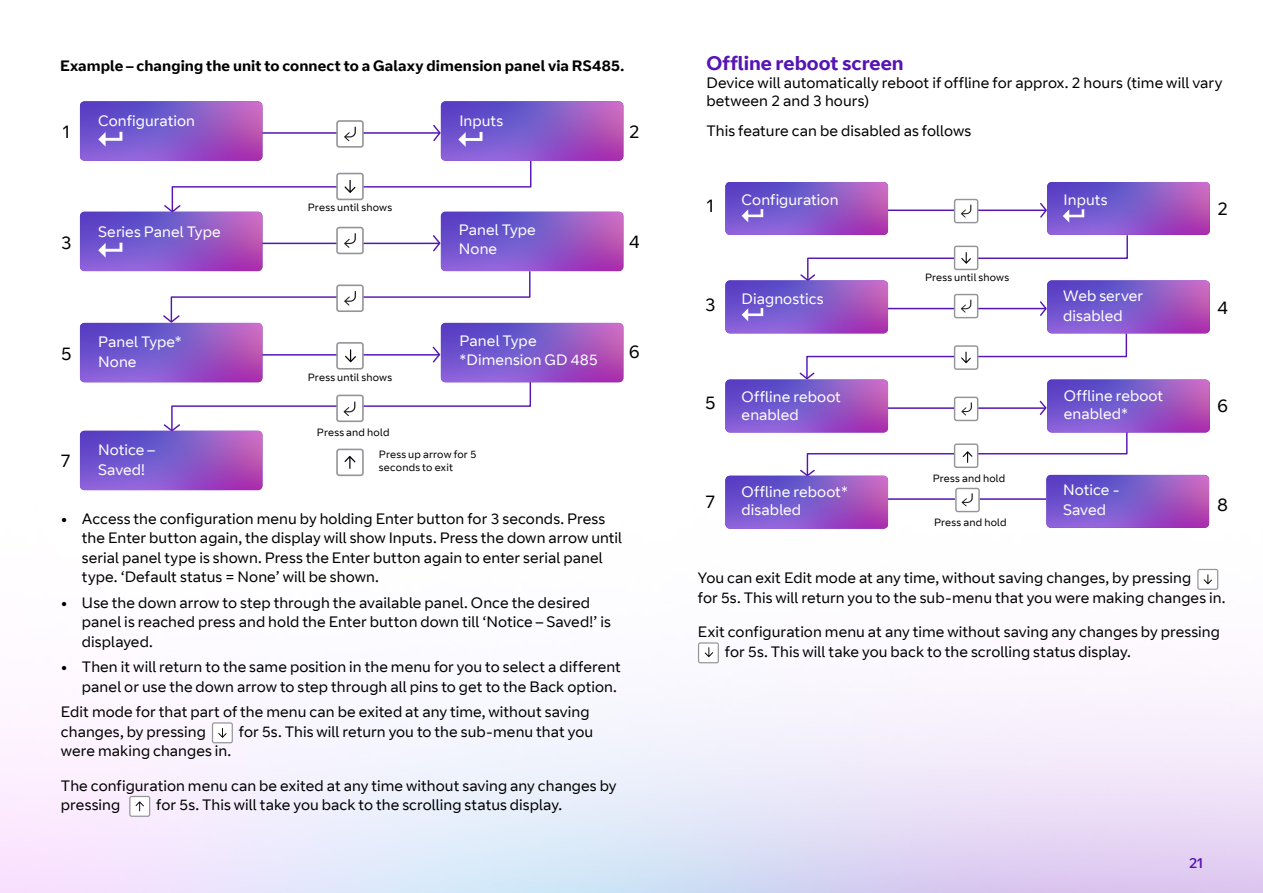
<style>
.page{position:relative;width:1263px;height:893px;background:#fff}
.page>*{position:absolute;margin:0;border:0;box-sizing:border-box;transform-origin:0 0}
.t1{font:700 19.5px "BT Curve";color:#5514b4}
.t2{font:18px "BT Curve";color:#000}
.t3{font:15px/19.5px "BT Curve";letter-spacing:.005em;color:#000}
.t4{font:15px/19.5px "BT Curve";letter-spacing:.005em;color:#fff}
.t5{font:700 15px "BT Curve";letter-spacing:.005em;color:#000}
.t6{font:14.25px "BT Curve Headline";color:#5514b4}
.t7{font:10.5px/21.9px "BT Curve";letter-spacing:.02em;color:#000}
.s1{font-weight:700}
</style>
<div class="page">
<img style="left:0;top:104px;width:1263px;height:789px">
<svg style="left:212px;top:722px;width:21px;height:21px"></svg>
<svg style="left:129px;top:796px;width:21px;height:21px"></svg>
<svg style="left:336px;top:449px;width:28px;height:27px"></svg>
<img style="left:80px;top:101px;width:182px;height:60px">
<svg style="left:98px;top:132px;width:24px;height:15px"></svg>
<img style="left:80px;top:212px;width:182px;height:59px">
<svg style="left:98px;top:243px;width:24px;height:15px"></svg>
<img style="left:80px;top:323px;width:182px;height:59px">
<img style="left:80px;top:431px;width:182px;height:59px">
<img style="left:441px;top:101px;width:182px;height:60px">
<svg style="left:163px;top:120px;width:369px;height:94px"></svg>
<img style="left:441px;top:212px;width:182px;height:59px">
<img style="left:441px;top:323px;width:182px;height:59px">
<svg style="left:162px;top:227px;width:369px;height:97px"></svg>
<svg style="left:162px;top:342px;width:370px;height:91px"></svg>
<img style="left:725px;top:182px;width:163px;height:53px">
<svg style="left:742px;top:209px;width:21px;height:13px"></svg>
<img style="left:725px;top:280px;width:163px;height:53px">
<svg style="left:742px;top:308px;width:21px;height:13px"></svg>
<img style="left:725px;top:380px;width:163px;height:52px">
<img style="left:1047px;top:182px;width:163px;height:53px">
<svg style="left:799px;top:199px;width:330px;height:83px"></svg>
<img style="left:1047px;top:280px;width:163px;height:53px">
<img style="left:1047px;top:380px;width:163px;height:52px">
<hr style="left:883px;top:498px;width:163px;height:2px;background:#5514b4">
<img style="left:1046px;top:475px;width:163px;height:53px">
<img style="left:725px;top:476px;width:163px;height:53px">
<svg style="left:955px;top:488px;width:25px;height:24px"></svg>
<svg style="left:798px;top:294px;width:330px;height:86px"></svg>
<svg style="left:799px;top:397px;width:329px;height:80px"></svg>
<svg style="left:1197px;top:569px;width:21px;height:21px"></svg>
<svg style="left:698px;top:642px;width:21px;height:21px"></svg>
<p class="t5" style="left:60px;top:56px;width:566px">Example – changing the unit to connect to a Galaxy dimension panel via RS485.</p>
<p class="t2" style="left:61px;top:121px;width:12px">1</p>
<p class="t4" style="left:98px;top:111px;width:98px">Configuration</p>
<p class="t2" style="left:61px;top:232px;width:12px">3</p>
<p class="t4" style="left:98px;top:222px;width:124px">Series Panel Type</p>
<p class="t7" style="left:308px;top:197px;width:86px">Press until shows</p>
<p class="t4" style="left:459px;top:111px;width:45px">Inputs</p>
<p class="t4" style="left:459px;top:221px;width:78px">Panel Type<br>None</p>
<p class="t2" style="left:629px;top:121px;width:12px">2</p>
<p class="t2" style="left:629px;top:231px;width:12px">4</p>
<p class="t4" style="left:460px;top:331px;width:140px">Panel Type *Dimension GD 485</p>
<p class="t4" style="left:98px;top:333px;width:85px">Panel Type*<br>None</p>
<p class="t2" style="left:61px;top:343px;width:12px">5</p>
<p class="t2" style="left:629px;top:341px;width:12px">6</p>
<p class="t2" style="left:60px;top:450px;width:12px">7</p>
<p class="t4" style="left:98px;top:441px;width:58px">Notice –<br>Saved!</p>
<p class="t7" style="left:308px;top:367px;width:86px">Press until shows</p>
<p class="t7" style="left:379px;top:422px;width:99px;text-indent:-62px">Press and hold<br>Press up arrow for 5</p>
<p class="t7" style="left:379px;top:457px;width:76px">seconds to exit</p>
<p class="t3" style="left:82px;top:509px;width:542px;text-indent:-21px"><span class="s1">•</span> Access the configuration menu by holding Enter button for 3 seconds. Press the Enter button again, the display will show Inputs. Press the down arrow until serial panel type is shown. Press the Enter button again to enter serial panel type. ‘Default status = None’ will be shown.</p>
<p class="t3" style="left:82px;top:593px;width:530px;text-indent:-21px"><span class="s1">•</span> Use the down arrow to step through the available panel. Once the desired panel is reached press and hold the Enter button down till ‘Notice – Saved!’ is displayed.</p>
<p class="t3" style="left:61px;top:658px;width:562px;text-align:right"><span class="s1">•</span> Then it will return to the same position in the menu for you to select a different panel or use the down arrow to step through all pins to get to the Back option.</p>
<p class="t3" style="left:61px;top:703px;width:530px">Edit mode for that part of the menu can be exited at any time, without saving changes, by pressing</p>
<p class="t3" style="left:239px;top:722px;width:356px">for 5s. This will return you to the sub-menu that you</p>
<p class="t3" style="left:61px;top:742px;width:172px">were making changes in.</p>
<p class="t3" style="left:61px;top:776px;width:557px">The configuration menu can be exited at any time without saving any changes by pressing</p>
<p class="t3" style="left:156px;top:796px;width:407px">for 5s. This will take you back to the scrolling status display.</p>
<h1 class="t1" style="left:706px;top:51px;width:199px">Offline reboot screen</h1>
<p class="t3" style="left:706px;top:74px;width:517px;line-height:18px">Device will automatically reboot if offline for approx. 2 hours (time will vary between 2 and 3 hours)</p>
<p class="t3" style="left:706px;top:121px;width:266px">This feature can be disabled as follows</p>
<p class="t2" style="left:705px;top:195px;width:12px">1</p>
<p class="t4" style="left:742px;top:190px;width:98px">Configuration</p>
<p class="t4" style="left:1064px;top:191px;width:45px">Inputs</p>
<p class="t2" style="left:1217px;top:198px;width:12px">2</p>
<p class="t7" style="left:925px;top:266px;width:86px">Press until shows</p>
<p class="t2" style="left:705px;top:294px;width:12px">3</p>
<p class="t4" style="left:742px;top:289px;width:83px">Diagnostics</p>
<p class="t4" style="left:1063px;top:287px;width:81px">Web server disabled</p>
<p class="t2" style="left:1217px;top:297px;width:12px">4</p>
<p class="t2" style="left:705px;top:392px;width:12px">5</p>
<p class="t4" style="left:742px;top:388px;width:101px;line-height:18px">Offline reboot enabled</p>
<p class="t4" style="left:1064px;top:387px;width:101px;line-height:18px">Offline reboot enabled*</p>
<p class="t2" style="left:1217px;top:395px;width:12px">6</p>
<p class="t7" style="left:933px;top:467px;width:74px">Press and hold</p>
<p class="t2" style="left:705px;top:491px;width:12px">7</p>
<p class="t4" style="left:742px;top:483px;width:108px;line-height:18px">Offline reboot* disabled</p>
<p class="t4" style="left:1063px;top:481px;width:58px">Notice -<br>Saved</p>
<p class="t2" style="left:1217px;top:494px;width:12px">8</p>
<p class="t7" style="left:934px;top:512px;width:74px">Press and hold</p>
<p class="t3" style="left:698px;top:569px;width:529px">You can exit Edit mode at any time, without saving changes, by pressing<br>for 5s. This will return you to the sub-menu that you were making changes in.</p>
<p class="t3" style="left:725px;top:623px;width:496px;text-indent:-27px">Exit configuration menu at any time without saving any changes by pressing for 5s. This will take you back to the scrolling status display.</p>
<p class="t6" style="left:1189px;top:855px;width:15px">21</p>
</div>
